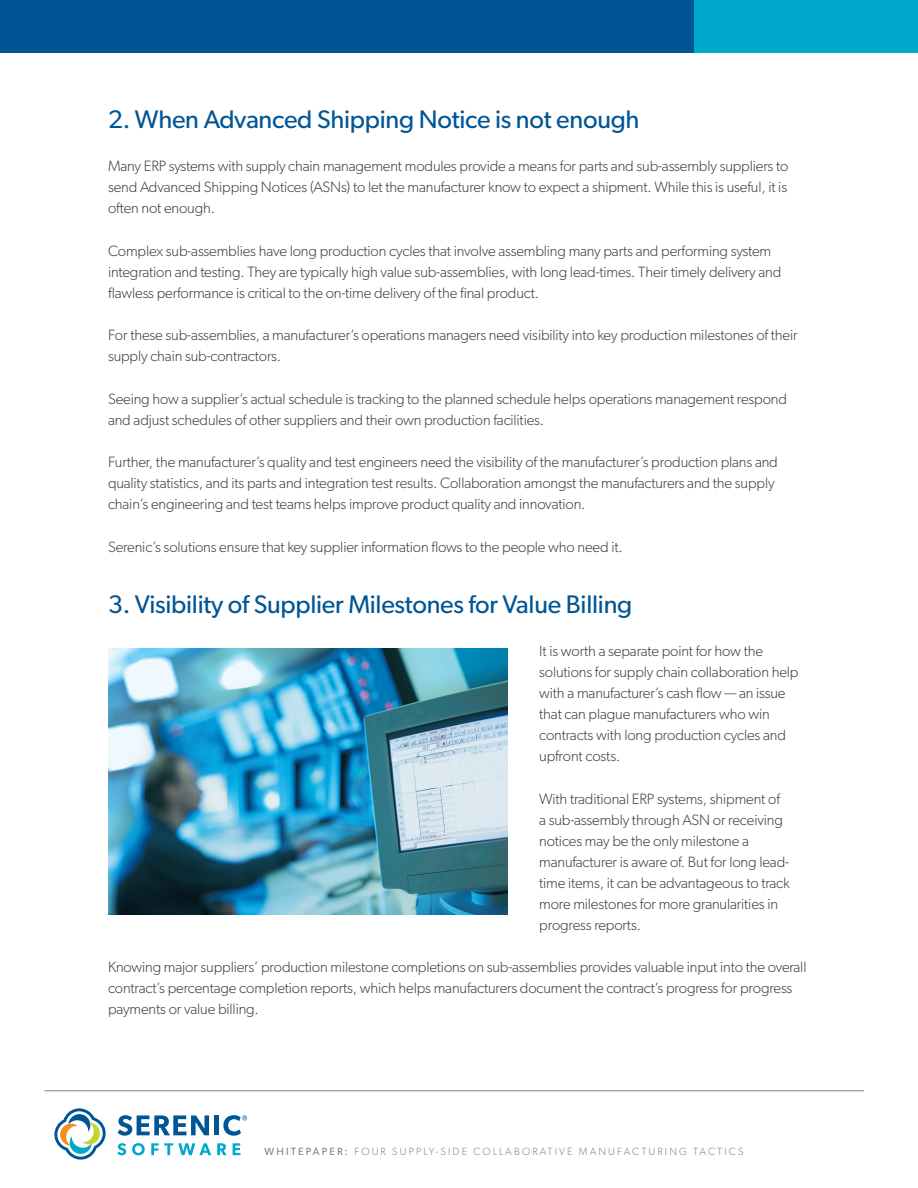
<style>
.page{position:relative;width:918px;height:1188px;background:#fff}
.page>*{position:absolute;margin:0;border:0;box-sizing:border-box;transform-origin:0 0}
.body{font:25.5px "Gibson";letter-spacing:-.01em;color:#005595}
.body-2{font:300 15px/21px "Gibson";letter-spacing:-.01em;color:#3e3e3f}
.t1{font:300 10.5px "Gibson";letter-spacing:.2em;color:#808285}
.s1{font-weight:400}
</style>
<div class="page">
<div style="left:0;top:0;width:694px;height:52px;background:#005595"></div>
<div style="left:694px;top:0;width:224px;height:52px;background:#00a9cc"></div>
<hr style="left:45px;top:1090px;width:819px;height:1px;background:#808285">
<svg style="left:118px;top:1115px;width:91px;height:21px"></svg>
<div style="left:214px;top:1115px;width:5px;height:20px;background:#005595"></div>
<svg style="left:117px;top:1143px;width:9px;height:12px"></svg>
<svg style="left:132px;top:1143px;width:13px;height:12px"></svg>
<svg style="left:151px;top:1143px;width:60px;height:12px"></svg>
<svg style="left:217px;top:1143px;width:10px;height:12px"></svg>
<svg style="left:233px;top:1143px;width:7px;height:12px"></svg>
<svg style="left:54px;top:1108px;width:52px;height:52px"></svg>
<svg style="left:223px;top:1115px;width:24px;height:21px"></svg>
<img style="left:108px;top:648px;width:400px;height:267px">
<p class="body" style="left:108px;top:104px;width:533px">2. When Advanced Shipping Notice is not enough</p>
<p class="body-2" style="left:108px;top:155px;width:682px;text-align:justify">Many ERP systems with supply chain management modules provide a means for parts and sub-assembly suppliers to send Advanced Shipping Notices (ASNs) to let the manufacturer know to expect a shipment. While this is useful, it is often not enough.</p>
<p class="body-2" style="left:108px;top:240px;width:675px">Complex sub-assemblies have long production cycles that involve assembling many parts and performing system integration and testing. They are typically high value sub-assemblies, with long lead-times. Their timely delivery and flawless performance is critical to the on-time delivery of the final product.</p>
<p class="body-2" style="left:108px;top:324px;width:691px">For these sub-assemblies, a manufacturer’s operations managers need visibility into key production milestones of their supply chain sub-contractors.</p>
<p class="body-2" style="left:108px;top:388px;width:681px">Seeing how a supplier’s actual schedule is tracking to the planned schedule helps operations management respond and adjust schedules of other suppliers and their own production facilities.</p>
<p class="body-2" style="left:108px;top:452px;width:671px">Further, the manufacturer’s quality and test engineers need the visibility of the manufacturer’s production plans and quality statistics, and its parts and integration test results. Collaboration amongst the manufacturers and the supply chain’s engineering and test teams helps improve product quality and innovation.</p>
<p class="body-2" style="left:108px;top:536px;width:516px">Serenic’s solutions ensure that key supplier information flows to the people who need it.</p>
<p class="body" style="left:108px;top:589px;width:526px">3. Visibility of Supplier Milestones for Value Billing</p>
<p class="body-2" style="left:539px;top:640px;width:261px">It is worth a separate point for how the solutions for supply chain collaboration help with a manufacturer’s cash flow — an issue that can plague manufacturers who win contracts with long production cycles and upfront costs.</p>
<p class="body-2" style="left:539px;top:788px;width:252px">With traditional ERP systems, shipment of a sub-assembly through ASN or receiving notices may be the only milestone a manufacturer is aware of. But for long lead&shy;time items, it can be advantageous to track more milestones for more granularities in progress reports.</p>
<p class="body-2" style="left:108px;top:956px;width:700px">Knowing major suppliers’ production milestone completions on sub-assemblies provides valuable input into the overall contract’s percentage completion reports, which helps manufacturers document the contract’s progress for progress payments or value billing.</p>
<p class="t1" style="left:265px;top:1146px;width:480px"><span class="s1">WHITEPAPER:</span> FOUR SUPPLY-SIDE COLLABORATIVE MANUFACTURING TACTICS</p>
</div>
